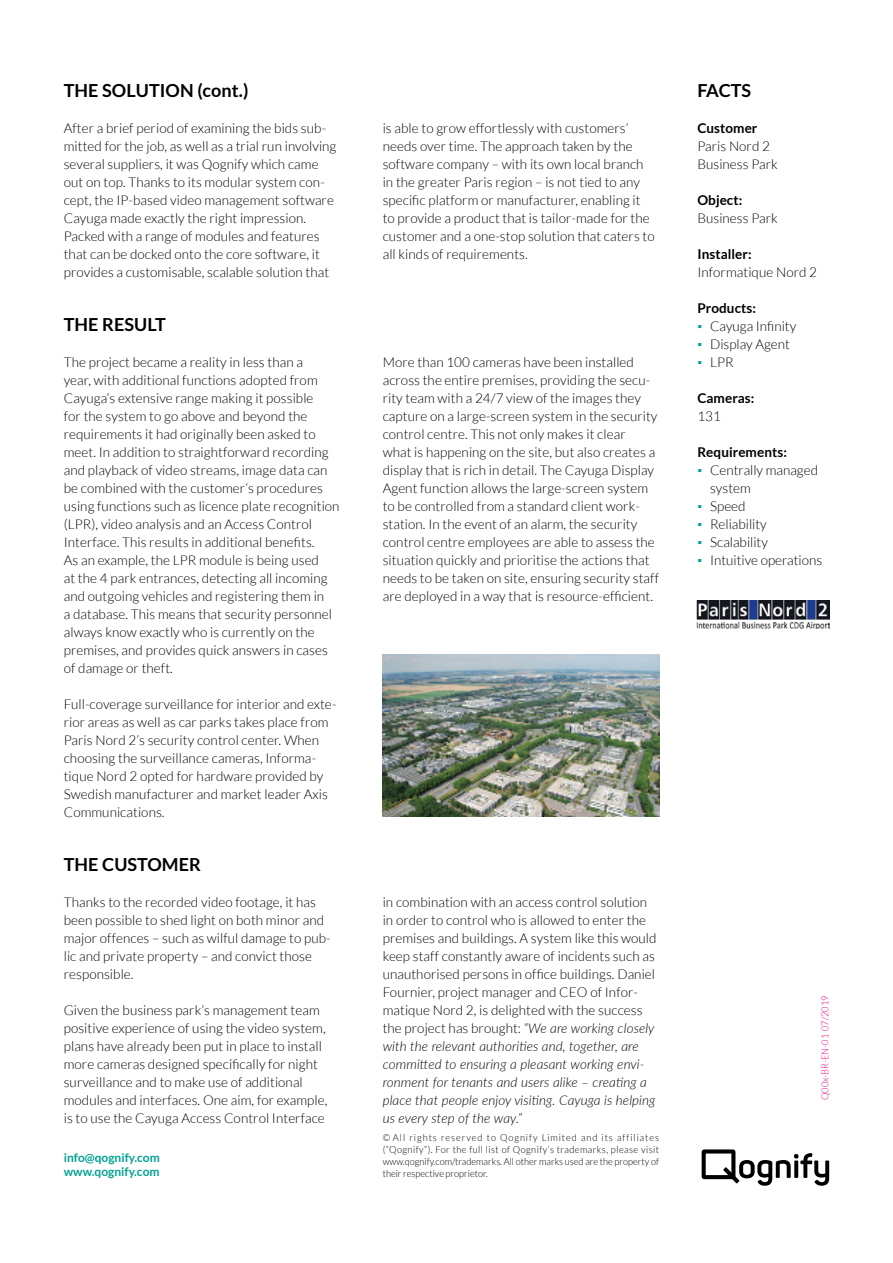
<style>
.page{position:relative;width:893px;height:1263px;background:#fff}
.page>*{position:absolute;margin:0;border:0;box-sizing:border-box;transform-origin:0 0}
.Subhead_Lato{font:700 18px "Lato";letter-spacing:.005em;color:#000}
.Fliesstext{font:700 18px "Lato";letter-spacing:-.01em;color:#000}
.Fliesstext_Lato{font:300 13.5px/18px "Lato";letter-spacing:.005em;color:#000}
.Fliesstext-2{font:700 13.5px "Lato";letter-spacing:.005em;color:#000}
.Fliesstext-3{font:300 13.5px/18px "Lato";letter-spacing:.005em;color:#000}
.Boiler_Plate_Txt{font:700 12px "Lato";color:#00a295}
.Trade_Mark{font:300 9.75px/12px "Lato";color:#000;text-align:justify;scale:.95 1}
.Trade_Mark-2{font:300 9.75px "Lato";letter-spacing:-.005em;color:#e6007d;scale:.95 1}
.s1{font-style:italic}
.s2{font-family:"Arial Narrow";font-weight:400;color:#00a295}
</style>
<div class="page">
<svg style="left:702px;top:1149px;width:127px;height:37px"></svg>
<img style="left:383px;top:654px;width:276px;height:163px">
<img style="left:696px;top:601px;width:134px;height:28px">
<p class="Subhead_Lato" style="left:64px;top:80px;width:186px">THE SOLUTION (cont.)</p>
<p class="Fliesstext_Lato" style="left:64px;top:119px;width:274px">After a brief period of examining the bids sub&shy;mitted for the job, as well as a trial run involving several suppliers, it was Qognify which came out on top. Thanks to its modular system con&shy;cept, the IP-based video management software Cayuga made exactly the right impression.<br>Packed with a range of modules and features that can be docked onto the core software, it provides a customisable, scalable solution that</p>
<p class="Fliesstext_Lato" style="left:383px;top:119px;width:273px">is able to grow effortlessly with customers’ needs over time. The approach taken by the software company – with its own local branch in the greater Paris region – is not tied to any specific platform or manufacturer, enabling it to provide a product that is tailor-made for the customer and a one-stop solution that caters to all kinds of requirements.</p>
<p class="Subhead_Lato" style="left:64px;top:314px;width:104px">THE RESULT</p>
<p class="Fliesstext_Lato" style="left:64px;top:353px;width:277px">The project became a reality in less than a<br>year, with additional functions adopted from Cayuga‘s extensive range making it possible<br>for the system to go above and beyond the requirements it had originally been asked to meet. In addition to straightforward recording and playback of video streams, image data can be combined with the customer‘s procedures using functions such as licence plate recognition (LPR), video analysis and an Access Control Interface. This results in additional benefits.<br>As an example, the LPR module is being used<br>at the 4 park entrances, detecting all incoming and outgoing vehicles and registering them in<br>a database. This means that security personnel always know exactly who is currently on the premises, and provides quick answers in cases of damage or theft.</p>
<p class="Fliesstext_Lato" style="left:64px;top:695px;width:274px">Full-coverage surveillance for interior and exte&shy;rior areas as well as car parks takes place from Paris Nord 2’s security control center. When choosing the surveillance cameras, Informa&shy;tique Nord 2 opted for hardware provided by Swedish manufacturer and market leader Axis Communications.</p>
<p class="Fliesstext_Lato" style="left:383px;top:353px;width:278px">More than 100 cameras have been installed across the entire premises, providing the secu&shy;rity team with a 24/7 view of the images they capture on a large-screen system in the security control centre. This not only makes it clear<br>what is happening on the site, but also creates a display that is rich in detail. The Cayuga Display Agent function allows the large-screen system to be controlled from a standard client work&shy;station. In the event of an alarm, the security control centre employees are able to assess the situation quickly and prioritise the actions that needs to be taken on site, ensuring security staff are deployed in a way that is resource-efficient.</p>
<p class="Subhead_Lato" style="left:64px;top:854px;width:139px">THE CUSTOMER</p>
<p class="Fliesstext_Lato" style="left:64px;top:893px;width:268px">Thanks to the recorded video footage, it has been possible to shed light on both minor and major offences – such as wilful damage to pub&shy;lic and private property – and convict those responsible.</p>
<p class="Fliesstext_Lato" style="left:64px;top:1001px;width:265px">Given the business park’s management team positive experience of using the video system, plans have already been put in place to install more cameras designed specifically for night surveillance and to make use of additional modules and interfaces. One aim, for example, is to use the Cayuga Access Control Interface</p>
<p class="Boiler_Plate_Txt" style="left:64px;top:1151px;width:98px">info@qognify.com</p>
<p class="Boiler_Plate_Txt" style="left:64px;top:1165px;width:97px">www.qognify.com</p>
<p class="Fliesstext_Lato" style="left:383px;top:893px;width:275px">in combination with an access control solution in order to control who is allowed to enter the premises and buildings. A system like this would keep staff constantly aware of incidents such as unauthorised persons in office buildings. Daniel Fournier, project manager and CEO of Infor&shy;matique Nord 2, is delighted with the success the project has brought: <span class="s1">“We are working closely with the relevant authorities and, together, are committed to ensuring a pleasant working envi&shy;ronment for tenants and users alike – creating a place that people enjoy visiting. Cayuga is helping us every step of the way.”</span></p>
<p class="Trade_Mark" style="left:383px;top:1132px;width:292px">© All rights reserved to Qognify Limited and its affiliates (“Qognify”). For the full list of Qognify’s trademarks, please visit www.qognify.com/trademarks. All other marks used are the property of their respective proprietor.</p>
<p class="Fliesstext" style="left:697px;top:80px;width:55px">FACTS</p>
<p class="Fliesstext-2" style="left:697px;top:120px;width:62px">Customer</p>
<p class="Fliesstext-3" style="left:697px;top:137px;width:82px">Paris Nord 2<br>Business Park</p>
<p class="Fliesstext-2" style="left:697px;top:192px;width:46px">Object:</p>
<p class="Fliesstext-3" style="left:697px;top:209px;width:82px">Business Park</p>
<p class="Fliesstext-2" style="left:697px;top:246px;width:56px">Installer:</p>
<p class="Fliesstext-3" style="left:697px;top:263px;width:121px">Informatique Nord 2</p>
<p class="Fliesstext-2" style="left:697px;top:300px;width:60px">Products:</p>
<p class="Fliesstext_Lato" style="left:697px;top:317px;width:100px"><span class="s2">▪</span> Cayuga Infinity</p>
<p class="Fliesstext_Lato" style="left:697px;top:335px;width:94px"><span class="s2">▪</span> Display Agent</p>
<p class="Fliesstext_Lato" style="left:697px;top:353px;width:38px"><span class="s2">▪</span> LPR</p>
<p class="Fliesstext-2" style="left:697px;top:390px;width:59px">Cameras:</p>
<p class="Fliesstext-3" style="left:697px;top:407px;width:25px">131</p>
<p class="Fliesstext-2" style="left:697px;top:444px;width:91px">Requirements:</p>
<p class="Fliesstext_Lato" style="left:710px;top:461px;width:109px;text-indent:-13px"><span class="s2">▪</span> Centrally managed system</p>
<p class="Fliesstext_Lato" style="left:697px;top:497px;width:50px"><span class="s2">▪</span> Speed</p>
<p class="Fliesstext_Lato" style="left:697px;top:515px;width:71px"><span class="s2">▪</span> Reliability</p>
<p class="Fliesstext_Lato" style="left:697px;top:533px;width:72px"><span class="s2">▪</span> Scalability</p>
<p class="Fliesstext_Lato" style="left:697px;top:551px;width:126px"><span class="s2">▪</span> Intuitive operations</p>
<p class="Trade_Mark-2" style="left:820px;top:1100px;width:111px;rotate:-90deg">Q00x-BR-EN-01 07/2019</p>
</div>
